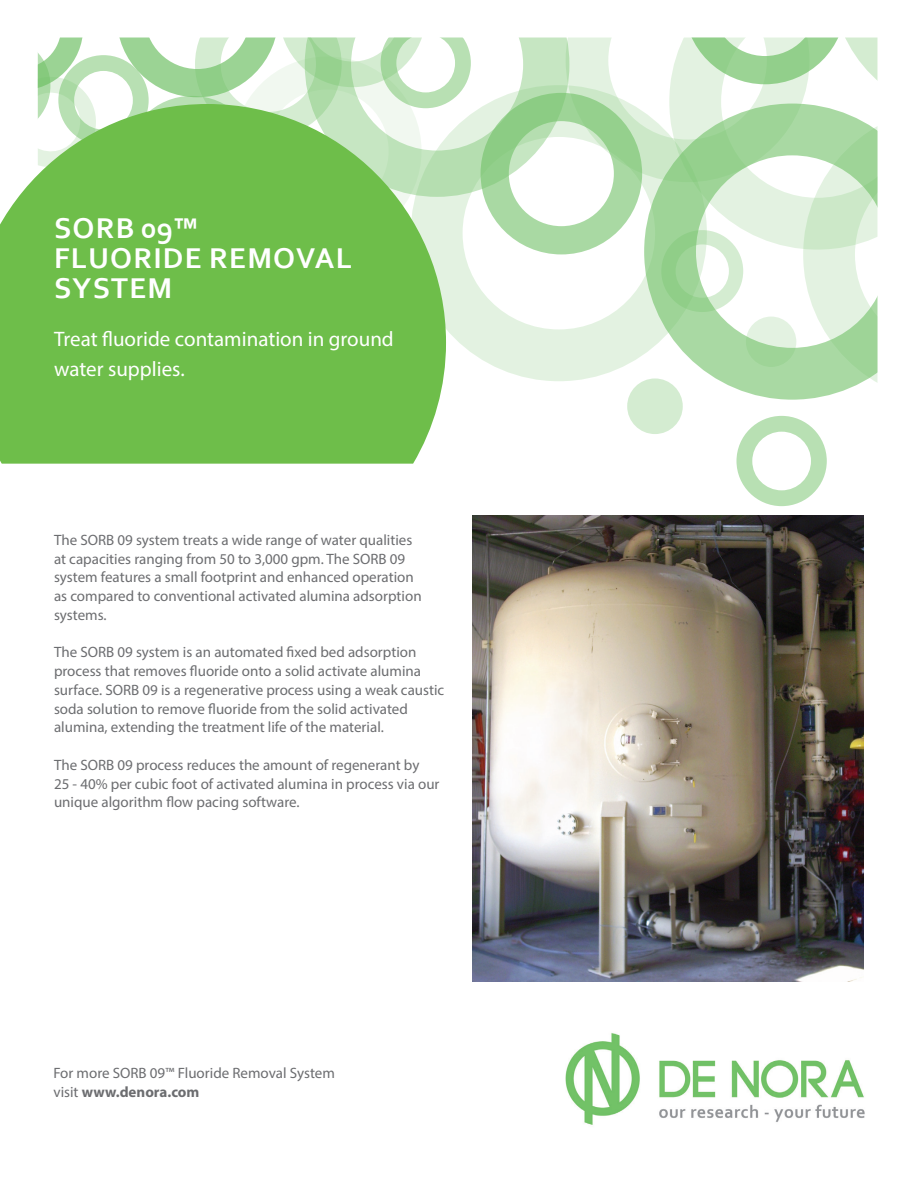
<style>
.page{position:relative;width:918px;height:1188px;background:#fff}
.page>*{position:absolute;margin:0;border:0;box-sizing:border-box;transform-origin:0 0}
.Document_Title{font:700 30px/30px "Corbel";letter-spacing:.04em;color:#fff}
.Secondary_Text_Zone{font:21px/30px "Myriad Pro";color:#fff}
.Body_Text{font:15px/18.8px "Myriad Pro";color:#6c6d70}
.Call_To_Action_Text{font:15px/18.8px "Myriad Pro";color:#6c6d70}
.s1{font-weight:700}
</style>
<div class="page">
<svg style="left:736px;top:416px;width:91px;height:90px"></svg>
<div style="left:627px;top:378px;width:56px;height:56px;background:#d4ecd1;border-radius:50%"></div>
<svg style="left:38px;top:38px;width:840px;height:365px"></svg>
<svg style="left:0;top:104px;width:446px;height:360px;background:#7dc45d"></svg>
<img style="left:565px;top:1033px;width:300px;height:92px">
<img style="left:472px;top:515px;width:392px;height:467px">
<p class="Document_Title" style="left:54px;top:212px;width:146px">SORB 09™</p>
<p class="Document_Title" style="left:54px;top:242px;width:299px">FLUORIDE REMOVAL<br>SYSTEM</p>
<p class="Secondary_Text_Zone" style="left:54px;top:324px;width:341px">Treat fluoride contamination in ground water supplies.</p>
<p class="Body_Text" style="left:54px;top:530px;width:369px">The SORB 09 system treats a wide range of water qualities at capacities ranging from 50 to 3,000 gpm. The SORB 09 system features a small footprint and enhanced operation as compared to conventional activated alumina adsorption systems.</p>
<p class="Body_Text" style="left:54px;top:643px;width:392px">The SORB 09 system is an automated fixed bed adsorption process that removes fluoride onto a solid activate alumina surface. SORB 09 is a regenerative process using a weak caustic soda solution to remove fluoride from the solid activated alumina, extending the treatment life of the material.</p>
<p class="Body_Text" style="left:54px;top:755px;width:387px">The SORB 09 process reduces the amount of regenerant by<br>25 - 40% per cubic foot of activated alumina in process via our unique algorithm flow pacing software.</p>
<p class="Call_To_Action_Text" style="left:53px;top:1063px;width:283px">For more SORB 09™ Fluoride Removal System visit <span class="s1">www.denora.com</span></p>
</div>
